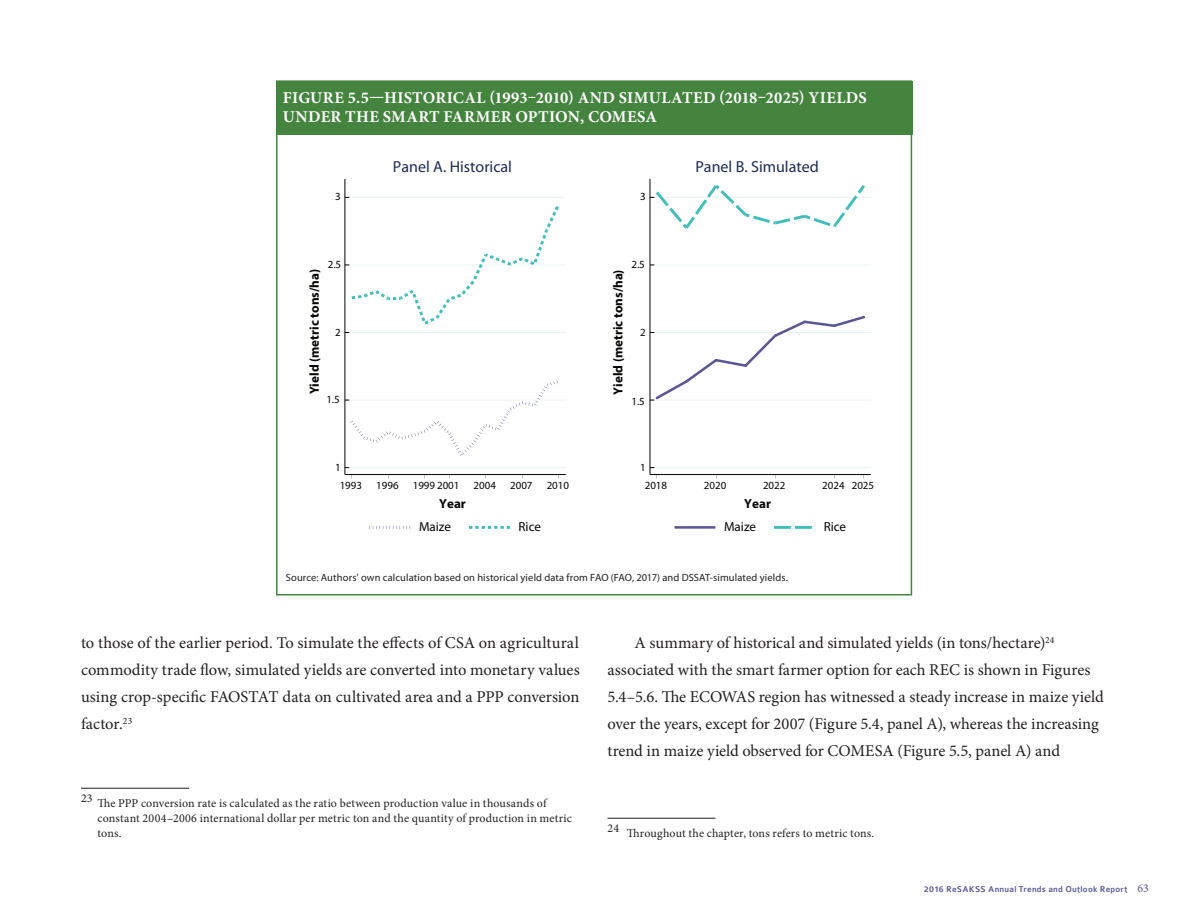
<style>
.page{position:relative;width:1188px;height:918px;background:#fff}
.page>*{position:absolute;margin:0;border:0;box-sizing:border-box;transform-origin:0 0}
.t1{font:16.5px/27px "Minion Pro";letter-spacing:-.005em;color:#231f20;text-align:justify}
.t2{font:700 16.5px/19.5px "Minion Pro";letter-spacing:.02em;color:#fff}
.t3{font:16.05px "Myriad Pro";color:#1b2c52}
.t4{font:700 13.05px "Myriad Pro";color:#050504}
.t5{font:13.05px "Myriad Pro";color:#050504}
.t6{font:12px/15px "Minion Pro";letter-spacing:.01em;color:#231f20}
.t7{font:10.95px "Myriad Pro";color:#050504}
.t8{font:10.95px "Myriad Pro";color:#040503}
.t9{font:10.5px "Myriad Pro";letter-spacing:.01em;color:#231f20}
.t10{font:500 9px "Colaborate";letter-spacing:.025em;color:#5b5794}
.s1{font-family:"Minion Pro";font-weight:400;font-size:12px}
</style>
<div class="page">
<hr style="left:81px;top:788px;width:108px;height:1px;background:#231f20">
<hr style="left:608px;top:818px;width:108px;height:1px;background:#231f20">
<div style="left:276px;top:80px;width:636px;height:516px;background:#fff;border:2px solid #44843e"></div>
<div style="left:276px;top:81px;width:636px;height:54px;background:#44843e"></div>
<hr style="left:345px;top:467px;width:221px;height:1px;background:#ebf4f5">
<hr style="left:345px;top:400px;width:221px;height:1px;background:#ebf4f5">
<hr style="left:345px;top:332px;width:221px;height:1px;background:#ebf4f5">
<hr style="left:345px;top:264px;width:221px;height:1px;background:#ebf4f5">
<hr style="left:345px;top:197px;width:221px;height:1px;background:#ebf4f5">
<hr style="left:345px;top:179px;width:1px;height:296px;background:#040503">
<svg style="left:345px;top:380px;width:213px;height:76px"></svg>
<svg style="left:345px;top:197px;width:214px;height:136px"></svg>
<hr style="left:345px;top:474px;width:221px;height:1px;background:#040503">
<svg style="left:369px;top:526px;width:42px;height:3px"></svg>
<svg style="left:469px;top:526px;width:41px;height:3px"></svg>
<hr style="left:650px;top:467px;width:221px;height:1px;background:#ebf4f5">
<hr style="left:650px;top:400px;width:221px;height:1px;background:#ebf4f5">
<hr style="left:650px;top:332px;width:221px;height:1px;background:#ebf4f5">
<hr style="left:650px;top:264px;width:221px;height:1px;background:#ebf4f5">
<hr style="left:650px;top:197px;width:221px;height:1px;background:#ebf4f5">
<hr style="left:650px;top:179px;width:1px;height:296px;background:#040503">
<svg style="left:650px;top:314px;width:215px;height:87px"></svg>
<svg style="left:650px;top:182px;width:215px;height:50px"></svg>
<hr style="left:650px;top:474px;width:221px;height:1px;background:#040503">
<hr style="left:675px;top:526px;width:40px;height:3px;background:#5b5794">
<hr style="left:774px;top:526px;width:17px;height:3px;background:#41bebc">
<hr style="left:795px;top:526px;width:17px;height:3px;background:#41bebc">
<p class="t2" style="left:283px;top:87px;width:586px">FIGURE 5.5—HISTORICAL (1993–2010) AND SIMULATED (2018–2025) YIELDS<br>UNDER THE SMART FARMER OPTION, COMESA</p>
<p class="t3" style="left:393px;top:158px;width:121px">Panel A. Historical</p>
<p class="t3" style="left:695px;top:158px;width:125px">Panel B. Simulated</p>
<p class="t8" style="left:335px;top:191px;width:7px">3</p>
<p class="t8" style="left:640px;top:191px;width:7px">3</p>
<p class="t8" style="left:328px;top:259px;width:15px">2.5</p>
<p class="t4" style="left:306px;top:394px;width:127px;rotate:-90deg">Yield (metric tons/ha)</p>
<p class="t8" style="left:335px;top:326px;width:7px">2</p>
<p class="t8" style="left:326px;top:394px;width:15px">1.5</p>
<p class="t8" style="left:631px;top:259px;width:15px">2.5</p>
<p class="t4" style="left:610px;top:395px;width:127px;rotate:-90deg">Yield (metric tons/ha)</p>
<p class="t8" style="left:640px;top:326px;width:7px">2</p>
<p class="t8" style="left:631px;top:395px;width:15px">1.5</p>
<p class="t8" style="left:335px;top:461px;width:7px">1</p>
<p class="t8" style="left:640px;top:461px;width:7px">1</p>
<p class="t7" style="left:340px;top:479px;width:24px">1993</p>
<p class="t7" style="left:376px;top:479px;width:24px">1996</p>
<p class="t7" style="left:413px;top:479px;width:48px">1999 2001</p>
<p class="t7" style="left:474px;top:479px;width:24px">2004</p>
<p class="t7" style="left:510px;top:479px;width:24px">2007</p>
<p class="t7" style="left:547px;top:479px;width:24px">2010</p>
<p class="t4" style="left:439px;top:495px;width:28px">Year</p>
<p class="t5" style="left:419px;top:520px;width:34px">Maize</p>
<p class="t5" style="left:519px;top:520px;width:24px">Rice</p>
<p class="t7" style="left:645px;top:479px;width:24px">2018</p>
<p class="t7" style="left:704px;top:479px;width:24px">2020</p>
<p class="t7" style="left:763px;top:479px;width:24px">2022</p>
<p class="t7" style="left:822px;top:479px;width:53px">2024 2025</p>
<p class="t4" style="left:744px;top:495px;width:28px">Year</p>
<p class="t5" style="left:724px;top:520px;width:34px">Maize</p>
<p class="t5" style="left:824px;top:520px;width:24px">Rice</p>
<p class="t9" style="left:286px;top:571px;width:504px">Source: Authors’ own calculation based on historical yield data from FAO (FAO, 2017) and DSSAT-simulated yields.</p>
<p class="t1" style="left:81px;top:629px;width:500px">to those of the earlier period. To simulate the effects of CSA on agricultural commodity trade flow, simulated yields are converted into monetary values using crop-specific FAOSTAT data on cultivated area and a PPP conversion factor.<sup>23</sup></p>
<p class="t6" style="left:98px;top:796px;width:476px;text-indent:-16px">23 The PPP conversion rate is calculated as the ratio between production value in thousands of constant 2004–2006 international dollar per metric ton and the quantity of production in metric tons.</p>
<p class="t1" style="left:608px;top:629px;width:498px;text-align:left;text-indent:27px">A summary of historical and simulated yields (in tons/hectare)<sup>24 </sup>associated with the smart farmer option for each REC is shown in Figures 5.4–5.6. The ECOWAS region has witnessed a steady increase in maize yield over the years, except for 2007 (Figure 5.4, panel A), whereas the increasing trend in maize yield observed for COMESA (Figure 5.5, panel A) and</p>
<p class="t6" style="left:608px;top:826px;width:268px">24 Throughout the chapter, tons refers to metric tons.</p>
<p class="t10" style="left:924px;top:885px;width:227px">2016 ReSAKSS Annual Trends and Outlook Report <span class="s1">63</span></p>
</div>
